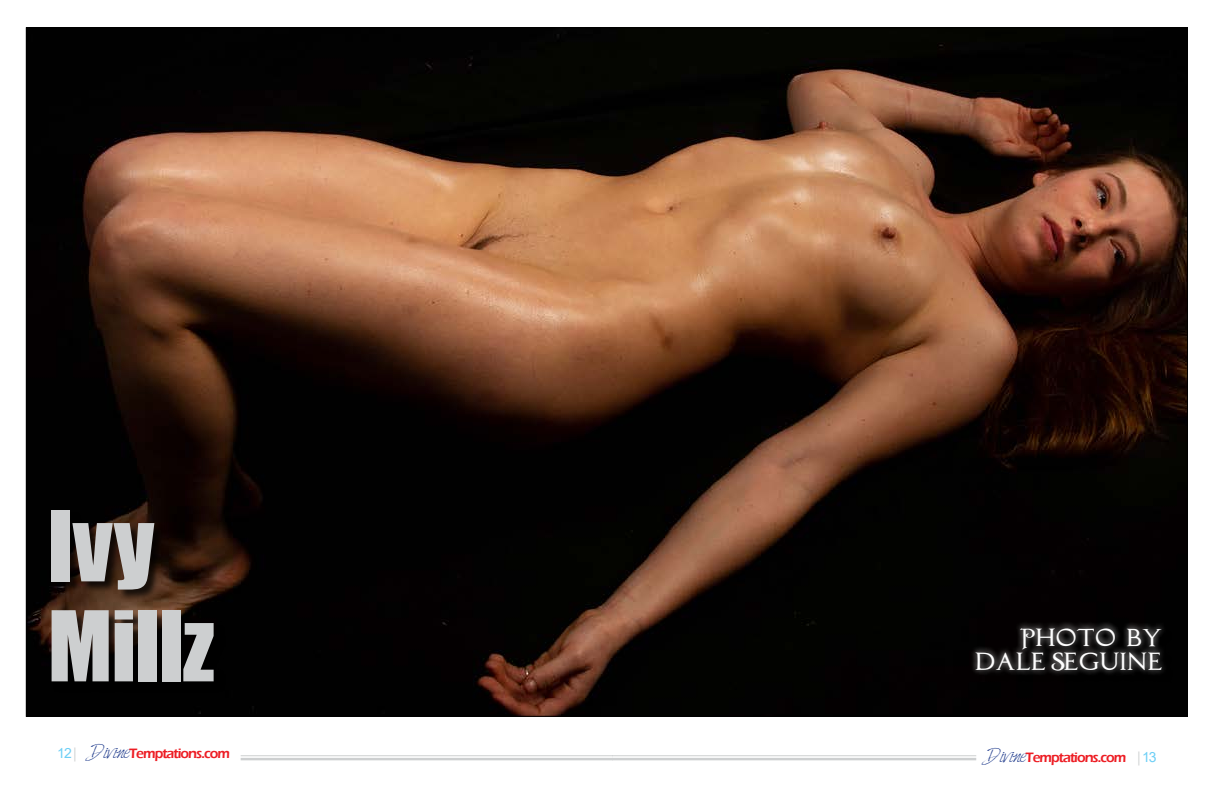
<style>
.page{position:relative;width:1224px;height:792px;background:#fff}
.page>*{position:absolute;margin:0;border:0;box-sizing:border-box;transform-origin:0 0}
.t1{font:90px/100px "Impact";letter-spacing:-.01em;color:#cdcfd0}
.t2{font:21.8px/24px "Princes SANDTHEFROG";letter-spacing:-.03em;color:#fff;text-align:right;scale:1.1 1}
.t3{font:600 14px "Eras ITC";letter-spacing:-.07em;color:#ed1d24}
.s1{font-family:"Arial";font-weight:400;color:#6dcff6}
.s2{font-family:"Minion Pro";font-weight:400;color:#cdcfd0}
.s3{font-family:"Harabara Hand";font-weight:400;font-size:16px;color:#25408f}
</style>
<div class="page">
<hr style="left:241px;top:755px;width:372px;height:1px;background:#cdcfd0">
<hr style="left:241px;top:758px;width:372px;height:2px;background:#cdcfd0">
<hr style="left:612px;top:755px;width:364px;height:1px;background:#cdcfd0">
<hr style="left:612px;top:758px;width:364px;height:2px;background:#cdcfd0">
<img style="left:28px;top:29px;width:1158px;height:686px">
<div style="left:53px;top:512px;width:173px;height:181px;background:#000;opacity:.75"></div>
<div style="left:978px;top:629px;width:196px;height:54px;background:#000"></div>
<div style="left:970px;top:621px;width:198px;height:56px;background:#fff;opacity:.75"></div>
<h1 class="t1" style="left:48px;top:494px;width:168px">Ivy<br>Millz</h1>
<h2 class="t2" style="left:974px;top:627px;width:173px">Photo by<br>Dale Seguine</h2>
<p class="t3" style="left:57px;top:746px;width:174px"><span class="s1">12</span> <span class="s2">|</span> <span class="s3">Divine</span>Temptations.com</p>
<p class="t3" style="left:988px;top:749px;width:171px"><span class="s3">Divine</span>Temptations.com <span class="s2">|</span> <span class="s1">13</span></p>
</div>
